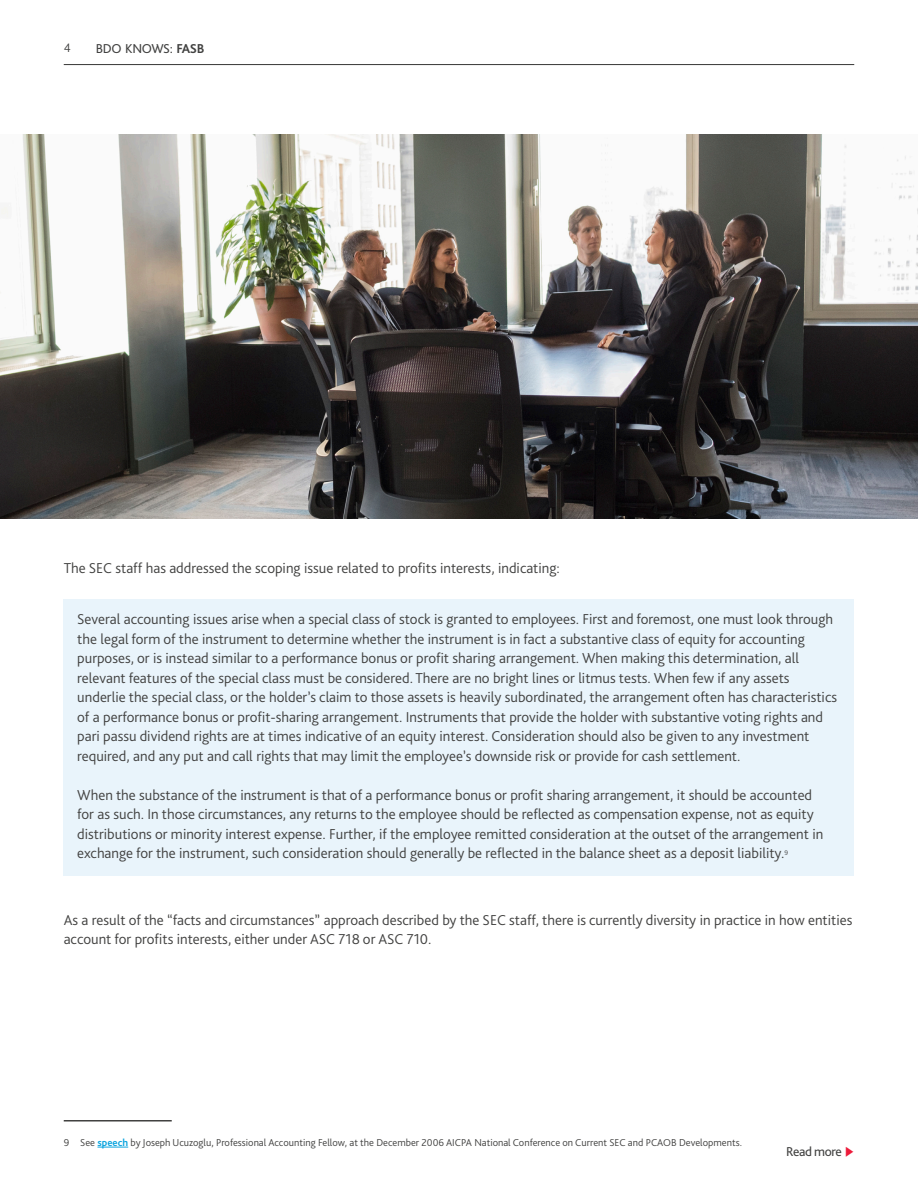
<style>
.page{position:relative;width:918px;height:1188px;background:#fff}
.page>*{position:absolute;margin:0;border:0;box-sizing:border-box;transform-origin:0 0}
.Observation{font:300 15px/19.5px "Bliss Pro";color:#414140}
.Body_copy{font:300 15px/19.5px "Bliss Pro";color:#414140}
.t1{font:13.5px "Bliss Pro";letter-spacing:-.03em;color:#414140}
.t2{font:300 12.75px "Bliss Pro";color:#414140}
.FRL_footnote{font:300 10.5px "Bliss Pro";color:#414140}
.s1{font-weight:700}
.s2{font-weight:700;color:#0ca4de}
.s3{color:#ed1a3a}
</style>
<div class="page">
<img style="left:0;top:134px;width:918px;height:385px">
<hr style="left:64px;top:64px;width:790px;height:1px;background:#414140">
<div style="left:64px;top:600px;width:790px;height:276px;background:#e9f4fb"></div>
<hr style="left:64px;top:1120px;width:108px;height:1px;background:#414140">
<hr style="left:97px;top:1147px;width:31px;height:1px;background:#0ca4de">
<p class="t2" style="left:64px;top:40px;width:8px">4</p>
<p class="t1" style="left:96px;top:40px;width:110px">BDO KNOWS: <span class="s1">FASB</span></p>
<p class="Body_copy" style="left:64px;top:558px;width:498px">The SEC staff has addressed the scoping issue related to profits interests, indicating:</p>
<p class="Observation" style="left:77px;top:609px;width:761px">Several accounting issues arise when a special class of stock is granted to employees. First and foremost, one must look through the legal form of the instrument to determine whether the instrument is in fact a substantive class of equity for accounting purposes, or is instead similar to a performance bonus or profit sharing arrangement. When making this determination, all relevant features of the special class must be considered. There are no bright lines or litmus tests. When few if any assets underlie the special class, or the holder’s claim to those assets is heavily subordinated, the arrangement often has characteristics of a performance bonus or profit-sharing arrangement. Instruments that provide the holder with substantive voting rights and pari passu dividend rights are at times indicative of an equity interest. Consideration should also be given to any investment required, and any put and call rights that may limit the employee’s downside risk or provide for cash settlement.</p>
<p class="Observation" style="left:77px;top:785px;width:748px">When the substance of the instrument is that of a performance bonus or profit sharing arrangement, it should be accounted for as such. In those circumstances, any returns to the employee should be reflected as compensation expense, not as equity distributions or minority interest expense. Further, if the employee remitted consideration at the outset of the arrangement in exchange for the instrument, such consideration should generally be reflected in the balance sheet as a deposit liability.<sup>9</sup></p>
<p class="Body_copy" style="left:64px;top:909px;width:790px">As a result of the “facts and circumstances” approach described by the SEC staff, there is currently diversity in practice in how entities account for profits interests, either under ASC 718 or ASC 710.</p>
<p class="FRL_footnote" style="left:64px;top:1135px;width:680px">9 See <span class="s2">speech</span> by Joseph Ucuzoglu, Professional Accounting Fellow, at the December 2006 AICPA National Conference on Current SEC and PCAOB Developments.</p>
<p class="t1" style="left:786px;top:1143px;width:69px">Read more <span class="s3">◆</span></p>
</div>
